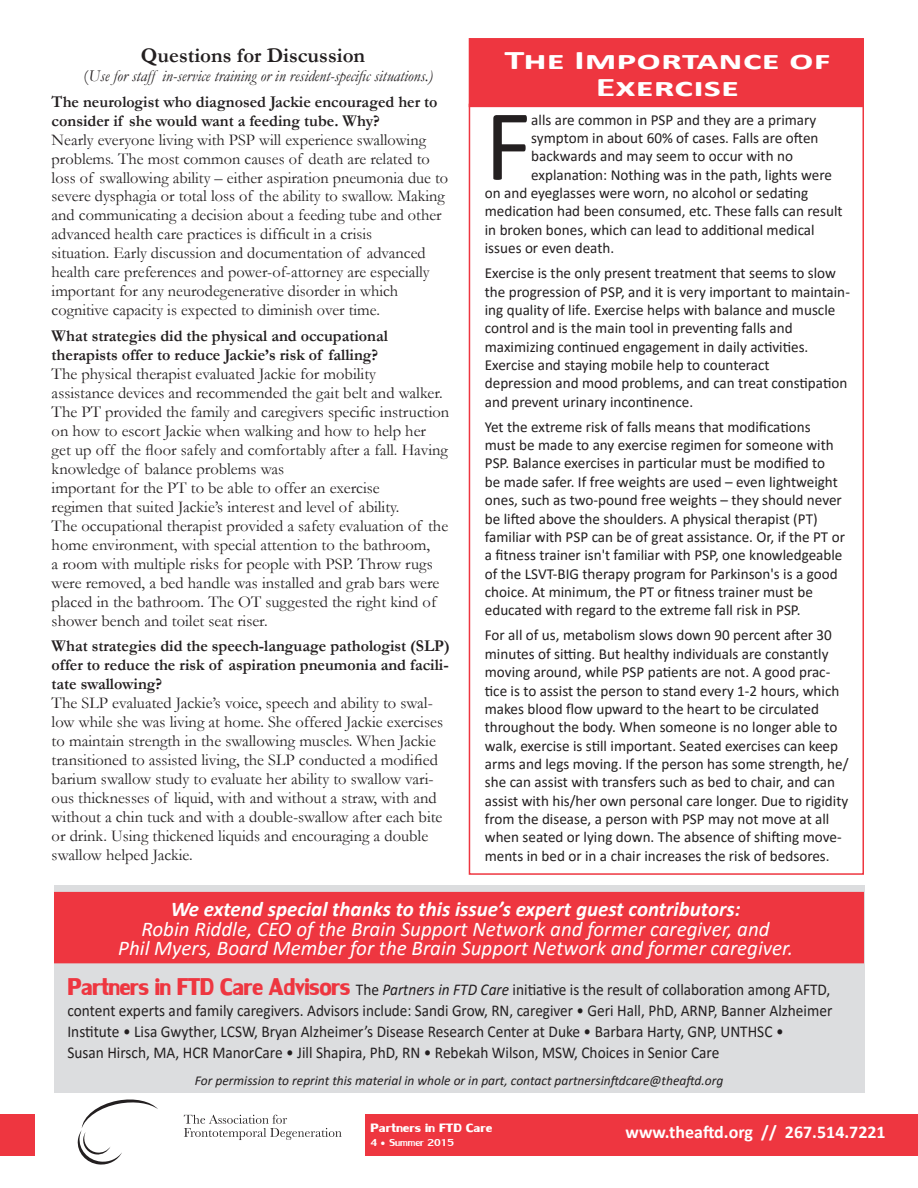
<style>
.page{position:relative;width:918px;height:1188px;background:#fff}
.page>*{position:absolute;margin:0;border:0;box-sizing:border-box;transform-origin:0 0}
.t1{font:102px "Calibri";color:#231f20}
.t2{font:700 27px/27px "Calibri";color:#fff;text-align:center;scale:1.5 1}
.t3{font:italic 21px/19.5px "Calibri";color:#fff;text-align:center}
.t4{font:italic 700 21px "Calibri";color:#fff}
.t5{font:700 21px "Garamond";color:#231f20}
.t6{font:700 18px "Calibri";color:#fff}
.t7{font:18px "Lily UPC Bold";color:#fff}
.t8{font:16.5px/19px "Garamond";color:#231f20}
.t9{font:16.5px/21px "Calibri";color:#231f20;scale:.93 1}
.t10{font:700 16.5px/18.9px "Garamond";color:#231f20}
.t11{font:italic 16.5px/25.8px "Garamond";color:#231f20;text-align:right}
.t12{font:15.3px/18.3px "Calibri";color:#231f20}
.t13{font:15px "Lily UPC";color:#fff}
.t14{font:italic 13.5px "Calibri";color:#231f20}
.s1{font-style:normal}
.s2{font-weight:700;font-style:normal}
.s3{font-family:"Lily UPC Bold";font-size:36px;color:#ee3640}
.s4{font-style:italic}
</style>
<div class="page">
<div style="left:366px;top:1114px;width:552px;height:42px;background:#ee3640"></div>
<svg style="left:78px;top:1100px;width:80px;height:65px"></svg>
<svg style="left:184px;top:1115px;width:158px;height:25px"></svg>
<div style="left:0;top:1114px;width:35px;height:42px;background:#ee3640"></div>
<div style="left:469px;top:39px;width:394px;height:67px;background:#ee3640"></div>
<div style="left:469px;top:38px;width:395px;height:69px;border:2px solid #ee3640"></div>
<div style="left:54px;top:886px;width:810px;height:207px;background:#dcdddf"></div>
<div style="left:469px;top:104px;width:395px;height:771px;border:2px solid #ee3640"></div>
<div style="left:55px;top:893px;width:808px;height:70px;background:#ee3640"></div>
<div style="left:54px;top:892px;width:810px;height:71px;border:2px solid #ee3640"></div>
<h3 class="t5" style="left:141px;top:48px;width:226px">Questions for Discussion</h3>
<p class="t11" style="left:52px;top:62px;width:387px"><span class="s1">(</span>Use for staff in-service training or in resident-specific situations.)<br><span class="s2">The neurologist who diagnosed Jackie encouraged her to</span></p>
<p class="t10" style="left:52px;top:113px;width:330px">consider if she would want a feeding tube. Why?</p>
<p class="t8" style="left:52px;top:131px;width:398px">Nearly everyone living with PSP will experience swallowing problems. The most common causes of death are related to loss of swallowing ability – either aspiration pneumonia due to severe dysphagia or total loss of the ability to swallow. Making and communicating a decision about a feeding tube and other advanced health care practices is difficult in a crisis<br>situation. Early discussion and documentation of advanced health care preferences and power-of-attorney are especially important for any neurodegenerative disorder in which cognitive capacity is expected to diminish over time.</p>
<p class="t10" style="left:52px;top:328px;width:338px">What strategies did the physical and occupational therapists offer to reduce Jackie’s risk of falling?</p>
<p class="t8" style="left:52px;top:364px;width:399px">The physical therapist evaluated Jackie for mobility<br>assistance devices and recommended the gait belt and walker.<br>The PT provided the family and caregivers specific instruction on how to escort Jackie when walking and how to help her get up off the floor safely and comfortably after a fall. Having knowledge of balance problems was<br>important for the PT to be able to offer an exercise<br>regimen that suited Jackie’s interest and level of ability.<br>The occupational therapist provided a safety evaluation of the home environment, with special attention to the bathroom,<br>a room with multiple risks for people with PSP. Throw rugs were removed, a bed handle was installed and grab bars were placed in the bathroom. The OT suggested the right kind of shower bench and toilet seat riser.</p>
<p class="t10" style="left:52px;top:639px;width:400px;text-align:justify">What strategies did the speech-language pathologist (SLP) offer to reduce the risk of aspiration pneumonia and facili&shy;tate swallowing?</p>
<p class="t8" style="left:52px;top:693px;width:393px">The SLP evaluated Jackie’s voice, speech and ability to swal&shy;low while she was living at home. She offered Jackie exercises to maintain strength in the swallowing muscles. When Jackie transitioned to assisted living, the SLP conducted a modified barium swallow study to evaluate her ability to swallow vari&shy;ous thicknesses of liquid, with and without a straw, with and without a chin tuck and with a double-swallow after each bite or drink. Using thickened liquids and encouraging a double swallow helped Jackie.</p>
<h2 class="t2" style="left:505px;top:45px;width:219px">The Importance of<br>Exercise</h2>
<h1 class="t1" style="left:485px;top:106px;width:48px">F</h1>
<p class="t12" style="left:531px;top:111px;width:287px">alls are common in PSP and they are a primary</p>
<p class="t12" style="left:531px;top:128px;width:289px">symptom in about 60% of cases. Falls are often</p>
<p class="t12" style="left:531px;top:148px;width:263px">backwards and may seem to occur with no</p>
<p class="t12" style="left:531px;top:165px;width:302px">explanation: Nothing was in the path, lights were</p>
<p class="t12" style="left:485px;top:183px;width:325px">on and eyeglasses were worn, no alcohol or sedating</p>
<p class="t12" style="left:485px;top:202px;width:359px">medication had been consumed, etc. These falls can result</p>
<p class="t12" style="left:485px;top:220px;width:331px">in broken bones, which can lead to additional medical</p>
<p class="t12" style="left:485px;top:240px;width:131px">issues or even death.</p>
<p class="t12" style="left:485px;top:263px;width:367px">Exercise is the only present treatment that seems to slow the progression of PSP, and it is very important to maintain&shy;ing quality of life. Exercise helps with balance and muscle control and is the main tool in preventing falls and maximizing continued engagement in daily activities.<br>Exercise and staying mobile help to counteract<br>depression and mood problems, and can treat constipation and prevent urinary incontinence.</p>
<p class="t12" style="left:485px;top:417px;width:362px">Yet the extreme risk of falls means that modifications must be made to any exercise regimen for someone with PSP. Balance exercises in particular must be modified to<br>be made safer. If free weights are used – even lightweight ones, such as two-pound free weights – they should never be lifted above the shoulders. A physical therapist (PT) familiar with PSP can be of great assistance. Or, if the PT or a fitness trainer isn't familiar with PSP, one knowledgeable of the LSVT-BIG therapy program for Parkinson's is a good choice. At minimum, the PT or fitness trainer must be educated with regard to the extreme fall risk in PSP.</p>
<p class="t12" style="left:485px;top:626px;width:365px">For all of us, metabolism slows down 90 percent after 30 minutes of sitting. But healthy individuals are constantly moving around, while PSP patients are not. A good prac&shy;tice is to assist the person to stand every 1-2 hours, which makes blood flow upward to the heart to be circulated throughout the body. When someone is no longer able to walk, exercise is still important. Seated exercises can keep arms and legs moving. If the person has some strength, he/ she can assist with transfers such as bed to chair, and can assist with his/her own personal care longer. Due to rigidity from the disease, a person with PSP may not move at all when seated or lying down. The absence of shifting move&shy;ments in bed or in a chair increases the risk of bedsores.</p>
<h3 class="t4" style="left:171px;top:894px;width:571px">We extend special thanks to this issue’s expert guest contributors:</h3>
<h3 class="t3" style="left:118px;top:918px;width:676px">Robin Riddle, CEO of the Brain Support Network and former caregiver, and<br>Phil Myers, Board Member for the Brain Support Network and former caregiver.</h3>
<p class="t9" style="left:67px;top:980px;width:824px"><span class="s3">Partners in FTD Care Advisors</span> The <span class="s4">Partners in FTD Care</span> initiative is the result of collaboration among AFTD, content experts and family caregivers. Advisors include: Sandi Grow, RN, caregiver • Geri Hall, PhD, ARNP, Banner Alzheimer Institute • Lisa Gwyther, LCSW, Bryan Alzheimer’s Disease Research Center at Duke • Barbara Harty, GNP, UNTHSC •<br>Susan Hirsch, MA, HCR ManorCare • Jill Shapira, PhD, RN • Rebekah Wilson, MSW, Choices in Senior Care</p>
<p class="t14" style="left:195px;top:1071px;width:530px">For permission to reprint this material in whole or in part, contact partnersinftdcare@theaftd.org</p>
<p class="t7" style="left:370px;top:1121px;width:123px">Partners in FTD Care</p>
<p class="t13" style="left:370px;top:1132px;width:85px">4 • Summer 2015</p>
<p class="t6" style="left:626px;top:1119px;width:262px">www.theaftd.org // 267.514.7221</p>
</div>
